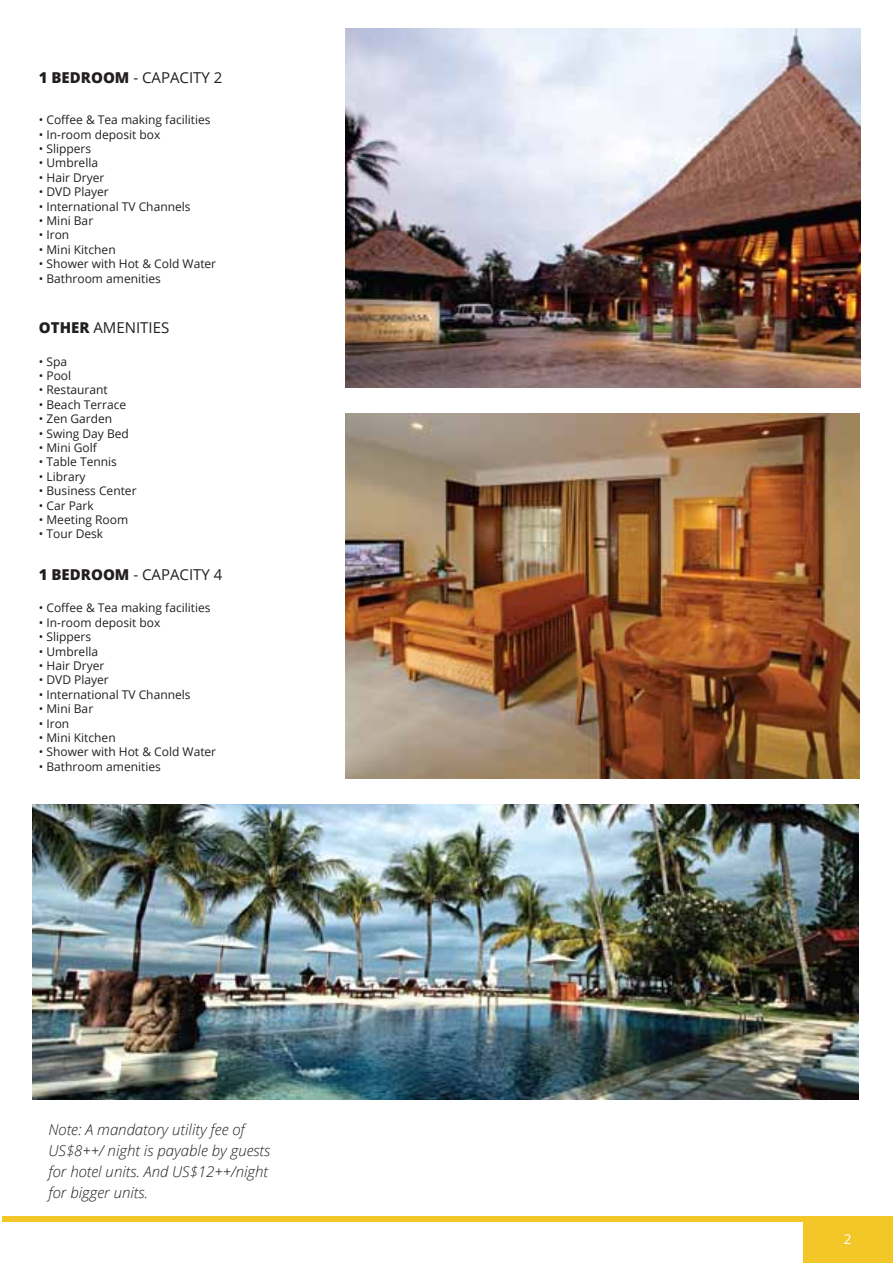
<style>
.page{position:relative;width:893px;height:1263px;background:#fff}
.page>*{position:absolute;margin:0;border:0;box-sizing:border-box;transform-origin:0 0}
.t1{font:italic 300 15px/21px "Open Sans";color:#231f20}
.t2{font:15px "Open Sans";color:#231f20}
.t3{font:13.5px "Open Sans";color:#fff}
.t4{font:12px "Open Sans";color:#231f20}
.s1{font-weight:800}
</style>
<div class="page">
<div style="left:803px;top:1216px;width:90px;height:47px;background:#f4c728"></div>
<img style="left:32px;top:804px;width:827px;height:295px">
<img style="left:346px;top:414px;width:514px;height:365px">
<img style="left:346px;top:28px;width:514px;height:360px">
<div style="left:2px;top:1216px;width:891px;height:5px;background:#f4c728"></div>
<p class="t2" style="left:39px;top:67px;width:185px"><span class="s1">1 BEDROOM</span> - CAPACITY 2</p>
<p class="t4" style="left:39px;top:112px;width:173px">• Coffee &amp; Tea making facilities</p>
<p class="t4" style="left:39px;top:126px;width:123px">• In-room deposit box</p>
<p class="t4" style="left:39px;top:140px;width:54px">• Slippers</p>
<p class="t4" style="left:39px;top:155px;width:61px">• Umbrella</p>
<p class="t4" style="left:39px;top:169px;width:67px">• Hair Dryer</p>
<p class="t4" style="left:39px;top:184px;width:71px">• DVD Player</p>
<p class="t4" style="left:39px;top:198px;width:153px">• International TV Channels</p>
<p class="t4" style="left:39px;top:212px;width:56px">• Mini Bar</p>
<p class="t4" style="left:39px;top:227px;width:32px">• Iron</p>
<p class="t4" style="left:39px;top:241px;width:78px">• Mini Kitchen</p>
<p class="t4" style="left:39px;top:256px;width:179px">• Shower with Hot &amp; Cold Water</p>
<p class="t4" style="left:39px;top:270px;width:124px">• Bathroom amenities</p>
<p class="t2" style="left:39px;top:317px;width:132px"><span class="s1">OTHER</span> AMENITIES</p>
<p class="t4" style="left:39px;top:353px;width:30px">• Spa</p>
<p class="t4" style="left:39px;top:367px;width:34px">• Pool</p>
<p class="t4" style="left:39px;top:382px;width:70px">• Restaurant</p>
<p class="t4" style="left:39px;top:396px;width:89px">• Beach Terrace</p>
<p class="t4" style="left:39px;top:411px;width:75px">• Zen Garden</p>
<p class="t4" style="left:39px;top:425px;width:92px">• Swing Day Bed</p>
<p class="t4" style="left:39px;top:439px;width:60px">• Mini Golf</p>
<p class="t4" style="left:39px;top:454px;width:80px">• Table Tennis</p>
<p class="t4" style="left:39px;top:468px;width:48px">• Library</p>
<p class="t4" style="left:39px;top:483px;width:99px">• Business Center</p>
<p class="t4" style="left:39px;top:497px;width:56px">• Car Park</p>
<p class="t4" style="left:39px;top:511px;width:91px">• Meeting Room</p>
<p class="t4" style="left:39px;top:526px;width:66px">• Tour Desk</p>
<p class="t2" style="left:39px;top:564px;width:185px"><span class="s1">1 BEDROOM</span> - CAPACITY 4</p>
<p class="t4" style="left:39px;top:600px;width:173px">• Coffee &amp; Tea making facilities</p>
<p class="t4" style="left:39px;top:614px;width:123px">• In-room deposit box</p>
<p class="t4" style="left:39px;top:629px;width:54px">• Slippers</p>
<p class="t4" style="left:39px;top:643px;width:61px">• Umbrella</p>
<p class="t4" style="left:39px;top:657px;width:67px">• Hair Dryer</p>
<p class="t4" style="left:39px;top:672px;width:71px">• DVD Player</p>
<p class="t4" style="left:39px;top:686px;width:153px">• International TV Channels</p>
<p class="t4" style="left:39px;top:701px;width:56px">• Mini Bar</p>
<p class="t4" style="left:39px;top:715px;width:32px">• Iron</p>
<p class="t4" style="left:39px;top:729px;width:78px">• Mini Kitchen</p>
<p class="t4" style="left:39px;top:744px;width:179px">• Shower with Hot &amp; Cold Water</p>
<p class="t4" style="left:39px;top:758px;width:124px">• Bathroom amenities</p>
<p class="t1" style="left:48px;top:1118px;width:223px">Note: A mandatory utility fee of<br>US$8++/ night is payable by guests for hotel units. And US$12++/night for bigger units.</p>
<p class="t3" style="left:844px;top:1230px;width:9px">2</p>
</div>
